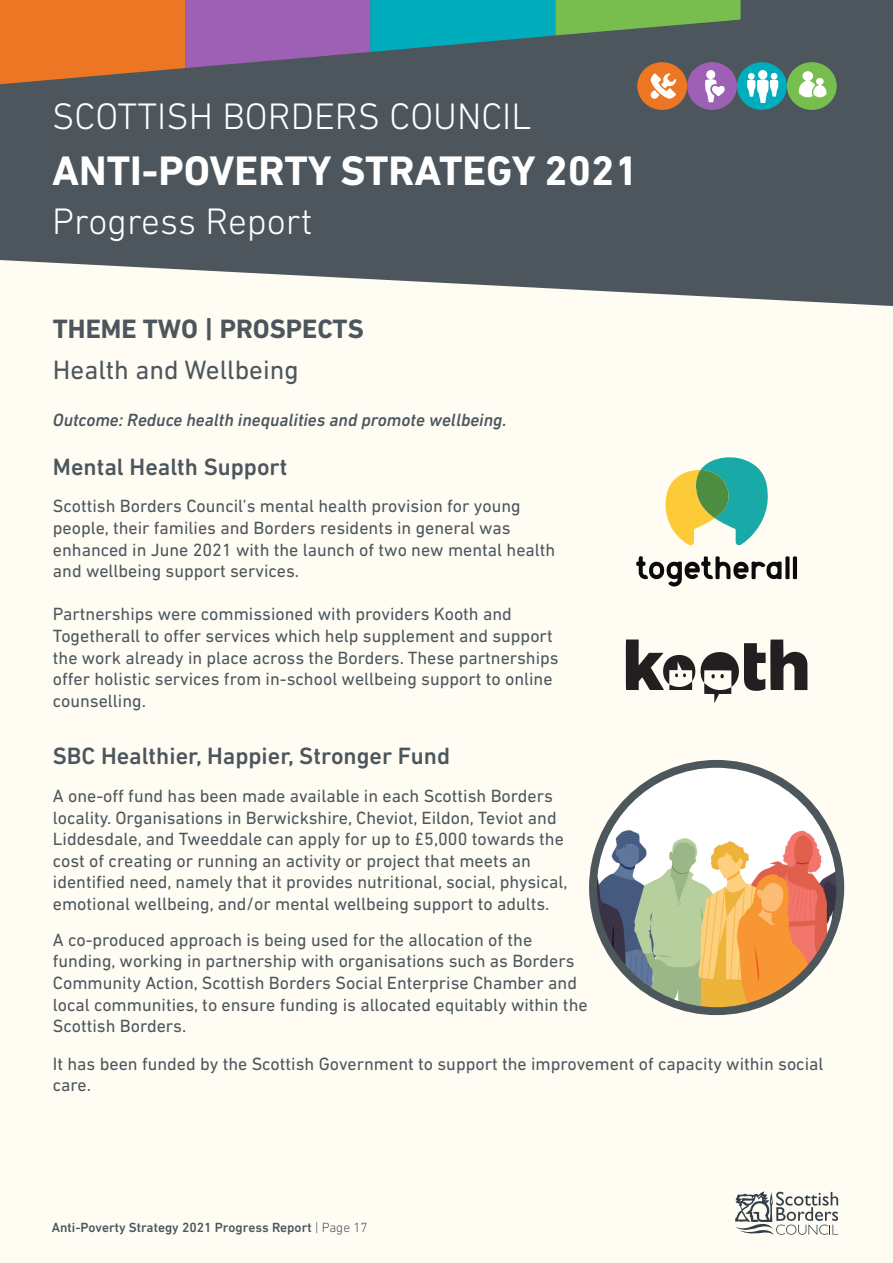
<style>
.page{position:relative;width:893px;height:1263px;background:#fefcf3}
.page>*{position:absolute;margin:0;border:0;box-sizing:border-box;transform-origin:0 0}
.t1{font:700 42px "DIN Next LT Pro";color:#fff}
.t2{font:300 37.5px "DIN Next LT Pro";color:#fff}
.t3{font:700 27px "DIN Next LT Pro";color:#4c565c}
.t4{font:27px "DIN Next LT Pro";color:#4c565c}
.t5{font:500 24px "DIN Next LT Pro";color:#4c565c}
.t6{font:18px/21.6px "DIN Next LT Pro";color:#4c565c}
.t7{font:italic 500 18px "DIN Next LT Pro";color:#4c565c}
.t8{font:500 13.5px "DIN Next LT Pro";color:#4c565c}
.s1{font-weight:300}
</style>
<div class="page">
<svg style="left:0;top:0;width:893px;height:306px;background:#5e676b"></svg>
<div style="left:737px;top:62px;width:50px;height:48px;background:#00adbc;border-radius:50%"></div>
<div style="left:758px;top:70px;width:9px;height:9px;background:#fff;border-radius:50%"></div>
<div style="left:771px;top:73px;width:6px;height:7px;background:#fff;border-radius:50%"></div>
<div style="left:748px;top:73px;width:7px;height:7px;background:#fff;border-radius:50%"></div>
<svg style="left:747px;top:77px;width:32px;height:26px"></svg>
<div style="left:787px;top:62px;width:50px;height:48px;background:#77be4e;border-radius:50%"></div>
<svg style="left:799px;top:71px;width:27px;height:26px"></svg>
<div style="left:637px;top:62px;width:50px;height:48px;background:#ed7625;border-radius:50%"></div>
<div style="left:687px;top:62px;width:50px;height:48px;background:#9e60b4;border-radius:50%"></div>
<svg style="left:0;top:0;width:741px;height:102px;background:#76706a"></svg>
<svg style="left:735px;top:1191px;width:103px;height:44px"></svg>
<svg style="left:636px;top:556px;width:161px;height:31px"></svg>
<svg style="left:665px;top:457px;width:103px;height:89px"></svg>
<svg style="left:626px;top:639px;width:181px;height:64px"></svg>
<img style="left:593px;top:771px;width:247px;height:240px">
<svg style="left:665px;top:764px;width:103px;height:7px"></svg>
<div style="left:589px;top:760px;width:255px;height:255px;border:8px solid #4c575c;border-radius:50%"></div>
<h2 class="t2" style="left:52px;top:95px;width:481px">SCOTTISH BORDERS COUNCIL</h2>
<h1 class="t1" style="left:52px;top:146px;width:587px">ANTI-POVERTY STRATEGY 2021</h1>
<h2 class="t2" style="left:52px;top:200px;width:262px">Progress Report</h2>
<h3 class="t3" style="left:53px;top:313px;width:312px">THEME TWO | PROSPECTS</h3>
<h3 class="t4" style="left:53px;top:354px;width:247px">Health and Wellbeing</h3>
<p class="t7" style="left:53px;top:410px;width:455px">Outcome: Reduce health inequalities and promote wellbeing.</p>
<h3 class="t5" style="left:53px;top:453px;width:236px">Mental Health Support</h3>
<p class="t6" style="left:53px;top:495px;width:504px">Scottish Borders Council’s mental health provision for young people, their families and Borders residents in general was enhanced in June 2021 with the launch of two new mental health and wellbeing support services.</p>
<p class="t6" style="left:53px;top:603px;width:507px">Partnerships were commissioned with providers Kooth and Togetherall to offer services which help supplement and support the work already in place across the Borders. These partnerships offer holistic services from in-school wellbeing support to online counselling.</p>
<h3 class="t5" style="left:53px;top:742px;width:399px">SBC Healthier, Happier, Stronger Fund</h3>
<p class="t6" style="left:53px;top:785px;width:516px">A one-off fund has been made available in each Scottish Borders locality. Organisations in Berwickshire, Cheviot, Eildon, Teviot and Liddesdale, and Tweeddale can apply for up to £5,000 towards the cost of creating or running an activity or project that meets an identified need, namely that it provides nutritional, social, physical, emotional wellbeing, and/or mental wellbeing support to adults.</p>
<p class="t6" style="left:53px;top:929px;width:536px">A co-produced approach is being used for the allocation of the funding, working in partnership with organisations such as Borders Community Action, Scottish Borders Social Enterprise Chamber and local communities, to ensure funding is allocated equitably within the Scottish Borders.</p>
<p class="t6" style="left:53px;top:1052px;width:772px">It has been funded by the Scottish Government to support the improvement of capacity within social care.</p>
<p class="t8" style="left:52px;top:1219px;width:317px">Anti-Poverty Strategy 2021 Progress Report <span class="s1">| Page 17</span></p>
</div>
